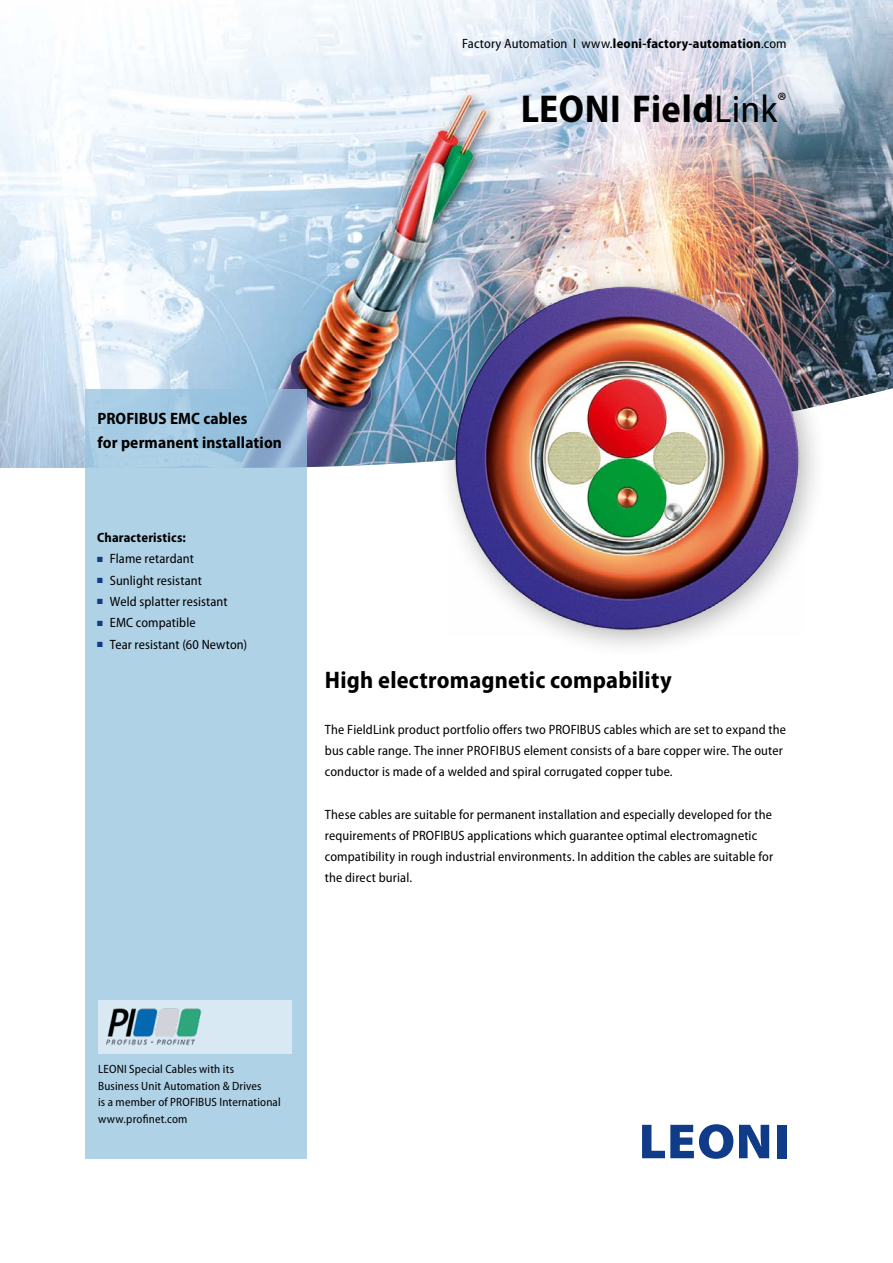
<style>
.page{position:relative;width:893px;height:1263px;background:#fff}
.page>*{position:absolute;margin:0;border:0;box-sizing:border-box;transform-origin:0 0}
.t1{font:700 semi-condensed 39px "Myriad Pro";letter-spacing:.015em;color:#000}
.t2{font:700 semi-condensed 24px "Myriad Pro";letter-spacing:.01em;color:#000}
.t3{font:700 semi-condensed 16.5px/24px "Myriad Pro";letter-spacing:.005em;color:#000}
.t4{font:semi-condensed 13.5px/21.3px "Myriad Pro";letter-spacing:.01em;color:#000}
.t5{font:700 semi-condensed 13.5px "Myriad Pro";letter-spacing:.01em;color:#000}
.t6{font:semi-condensed 12px/16.5px "Myriad Pro";letter-spacing:.015em;color:#000}
.s1{font-weight:700}
.s2{font-weight:400}
.s3{color:#0f3b89}
</style>
<div class="page">
<img style="left:0;top:0;width:893px;height:468px">
<svg style="left:642px;top:1124px;width:91px;height:35px"></svg>
<svg style="left:739px;top:1125px;width:30px;height:33px"></svg>
<div style="left:777px;top:1125px;width:10px;height:33px;background:#0f3b89"></div>
<div style="left:436px;top:267px;width:392px;height:393px;background:#000;opacity:.3"></div>
<img style="left:448px;top:280px;width:357px;height:357px">
<div style="left:85px;top:389px;width:222px;height:770px;background:#b0d2e7"></div>
<div style="left:98px;top:1000px;width:193px;height:53px;background:#d9e9f3"></div>
<img style="left:106px;top:1008px;width:96px;height:38px">
<p class="t4" style="left:462px;top:33px;width:326px">Factory Automation I www.<span class="s1">leoni-factory-automation</span>.com</p>
<h1 class="t1" style="left:521px;top:84px;width:267px">LEONI Field<span class="s2">Link</span><sup>®</sup></h1>
<p class="t3" style="left:97px;top:406px;width:186px">PROFIBUS EMC cables<br>for permanent installation</p>
<p class="t5" style="left:97px;top:529px;width:90px">Characteristics:</p>
<p class="t4" style="left:97px;top:548px;width:98px"><span class="s3">■</span> Flame retardant</p>
<p class="t4" style="left:97px;top:569px;width:106px"><span class="s3">■</span> Sunlight resistant</p>
<p class="t4" style="left:97px;top:591px;width:132px"><span class="s3">■</span> Weld splatter resistant</p>
<p class="t4" style="left:97px;top:612px;width:100px"><span class="s3">■</span> EMC compatible</p>
<p class="t4" style="left:97px;top:633px;width:152px"><span class="s3">■</span> Tear resistant (60 Newton)</p>
<h2 class="t2" style="left:325px;top:664px;width:348px">High electromagnetic compability</h2>
<p class="t4" style="left:325px;top:718px;width:463px">The FieldLink product portfolio offers two PROFIBUS cables which are set to expand the bus cable range. The inner PROFIBUS element consists of a bare copper wire. The outer conductor is made of a welded and spiral corrugated copper tube.</p>
<p class="t4" style="left:325px;top:803px;width:450px">These cables are suitable for permanent installation and especially developed for the requirements of PROFIBUS applications which guarantee optimal electromagnetic compatibility in rough industrial environments. In addition the cables are suitable for the direct burial.</p>
<p class="t6" style="left:98px;top:1061px;width:184px">LEONI Special Cables with its<br>Business Unit Automation &amp; Drives<br>is a member of PROFIBUS International www.profinet.com</p>
</div>
